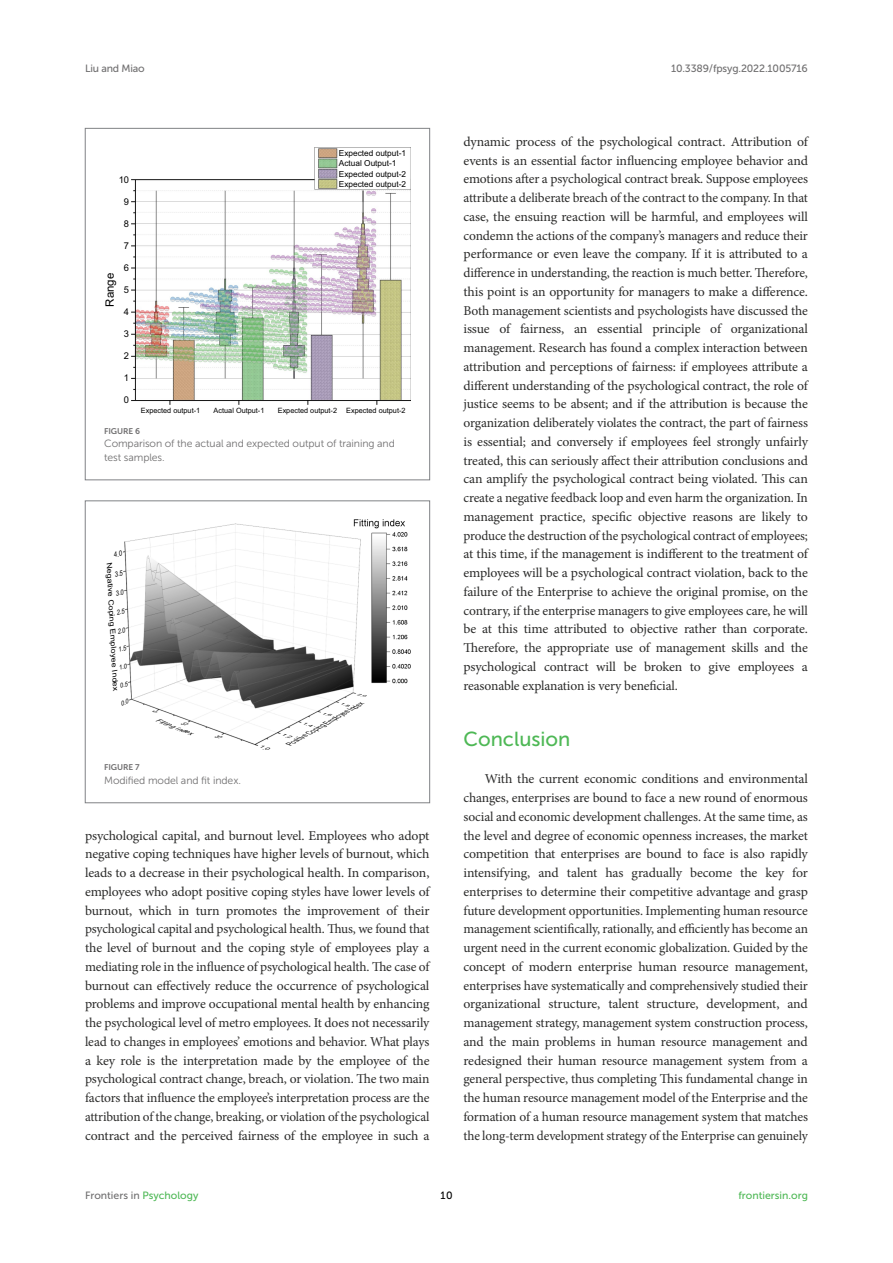
<style>
.page{position:relative;width:893px;height:1263px;background:#fff}
.page>*{position:absolute;margin:0;border:0;box-sizing:border-box;transform-origin:0 0}
.HEAD_1{font:20.25px "Museo Sans 500";color:#4eb855}
.TEXT{font:13.5px/18.8px "Minion Pro";letter-spacing:-.01em;color:#2b2b2a;text-align:justify}
.TEXT_FLUSH{font:13.5px/18.8px "Minion Pro";letter-spacing:-.015em;color:#2b2b2a;text-align:justify}
.t1{font:11.55px "Arial";color:#000}
.FIG_LEG{font:10.5px/13.5px "Museo Sans 300";letter-spacing:-.01em;color:#706f70}
.t2{font:10.5px "Museo Sans 500";letter-spacing:-.015em;color:#706f70}
.t3{font:10.5px "Museo Sans 500";color:#4eb855}
.t4{font:10.5px "Museo Sans 500";color:#000}
.t5{font:9.3px "Arial";color:#000}
.t6{font:8.25px/10.2px "Arial";color:#000}
.FIG_HD{font:8.25px "Museo Sans 700";letter-spacing:-.01em;color:#706f70}
.t7{font:7.35px "Arial";color:#000}
.t8{font:7.35px "Arial";color:#000;scale:1.19 1}
.t9{font:italic 6.3px "Arial";color:#000;scale:.93 1}
.t10{font:italic 5.1px "Arial";color:#000;scale:1.39 1}
.s1{color:#4eb855}
</style>
<div class="page">
<img style="left:132px;top:147px;width:279px;height:257px">
<div style="left:85px;top:128px;width:345px;height:352px;border:1px solid #808285"></div>
<img style="left:123px;top:520px;width:287px;height:226px">
<div style="left:85px;top:501px;width:345px;height:302px;border:1px solid #808285"></div>
<svg style="left:152px;top:711px;width:6px;height:2px"></svg>
<svg style="left:180px;top:722px;width:9px;height:4px"></svg>
<svg style="left:214px;top:735px;width:9px;height:4px"></svg>
<svg style="left:282px;top:734px;width:11px;height:4px"></svg>
<svg style="left:303px;top:723px;width:11px;height:4px"></svg>
<svg style="left:322px;top:712px;width:11px;height:4px"></svg>
<svg style="left:340px;top:703px;width:11px;height:3px"></svg>
<svg style="left:357px;top:693px;width:10px;height:4px"></svg>
<svg style="left:123px;top:698px;width:6px;height:8px"></svg>
<svg style="left:123px;top:681px;width:5px;height:7px"></svg>
<svg style="left:123px;top:663px;width:4px;height:7px"></svg>
<svg style="left:123px;top:645px;width:3px;height:7px"></svg>
<svg style="left:123px;top:627px;width:2px;height:7px"></svg>
<svg style="left:123px;top:608px;width:2px;height:7px"></svg>
<p class="t2" style="left:85px;top:63px;width:61px">Liu and Miao</p>
<p class="t2" style="left:671px;top:63px;width:138px">10.3389/fpsyg.2022.1005716</p>
<p class="t5" style="left:119px;top:173px;width:12px">10</p>
<p class="t5" style="left:124px;top:195px;width:7px">9</p>
<p class="t5" style="left:124px;top:217px;width:7px">8</p>
<p class="t5" style="left:124px;top:239px;width:7px">7</p>
<p class="t5" style="left:124px;top:261px;width:7px">6</p>
<p class="t1" style="left:102px;top:307px;width:35px;rotate:-90deg">R egna</p>
<p class="t5" style="left:124px;top:283px;width:7px">5</p>
<p class="t5" style="left:124px;top:305px;width:7px">4</p>
<p class="t5" style="left:124px;top:327px;width:7px">3</p>
<p class="t5" style="left:124px;top:349px;width:7px">2</p>
<p class="t5" style="left:124px;top:371px;width:7px">1</p>
<p class="t5" style="left:124px;top:393px;width:7px">0</p>
<p class="t6" style="left:339px;top:148px;width:69px">Expected output-1<br>Actual Output-1<br>Expected output-2<br>Expected output-2</p>
<p class="t7" style="left:141px;top:405px;width:61px">Expected output-1</p>
<p class="t7" style="left:214px;top:405px;width:52px">Actual Output-1</p>
<p class="t7" style="left:278px;top:405px;width:61px">Expected output-2</p>
<p class="t7" style="left:346px;top:405px;width:61px">Expected output-2</p>
<p class="FIG_HD" style="left:104px;top:426px;width:37px">FIGURE 6</p>
<p class="FIG_LEG" style="left:104px;top:437px;width:292px">Comparison of the actual and expected output of training and test samples.</p>
<p class="t8" style="left:114px;top:563px;width:110px;rotate:87deg">Negative Coping Employee Index</p>
<p class="t10" style="left:157px;top:716px;width:29px;rotate:21deg">Fitting index</p>
<p class="FIG_HD" style="left:104px;top:763px;width:37px">FIGURE 7</p>
<p class="FIG_LEG" style="left:104px;top:773px;width:138px">Modified model and fit index.</p>
<p class="t9" style="left:287px;top:740px;width:93px;rotate:-29deg">Positive Coping Employee Index</p>
<p class="TEXT" style="left:85px;top:826px;width:346px">psychological capital, and burnout level. Employees who adopt negative coping techniques have higher levels of burnout, which leads to a decrease in their psychological health. In comparison, employees who adopt positive coping styles have lower levels of burnout, which in turn promotes the improvement of their psychological capital and psychological health. Thus, we found that the level of burnout and the coping style of employees play a mediating role in the influence of psychological health. The case of burnout can effectively reduce the occurrence of psychological problems and improve occupational mental health by enhancing the psychological level of metro employees. It does not necessarily lead to changes in employees’ emotions and behavior. What plays a key role is the interpretation made by the employee of the psychological contract change, breach, or violation. The two main factors that influence the employee’s interpretation process are the attribution of the change, breaking, or violation of the psychological contract and the perceived fairness of the employee in such a</p>
<p class="TEXT" style="left:463px;top:132px;width:346px">dynamic process of the psychological contract. Attribution of events is an essential factor influencing employee behavior and emotions after a psychological contract break. Suppose employees attribute a deliberate breach of the contract to the company. In that case, the ensuing reaction will be harmful, and employees will condemn the actions of the company’s managers and reduce their performance or even leave the company. If it is attributed to a difference in understanding, the reaction is much better. Therefore, this point is an opportunity for managers to make a difference.<br>Both management scientists and psychologists have discussed the issue of fairness, an essential principle of organizational management. Research has found a complex interaction between attribution and perceptions of fairness: if employees attribute a different understanding of the psychological contract, the role of justice seems to be absent; and if the attribution is because the organization deliberately violates the contract, the part of fairness is essential; and conversely if employees feel strongly unfairly treated, this can seriously affect their attribution conclusions and can amplify the psychological contract being violated. This can create a negative feedback loop and even harm the organization. In management practice, specific objective reasons are likely to produce the destruction of the psychological contract of employees; at this time, if the management is indifferent to the treatment of employees will be a psychological contract violation, back to the failure of the Enterprise to achieve the original promise, on the contrary, if the enterprise managers to give employees care, he will be at this time attributed to objective rather than corporate.<br>Therefore, the appropriate use of management skills and the psychological contract will be broken to give employees a reasonable explanation is very beneficial.</p>
<p class="HEAD_1" style="left:463px;top:728px;width:108px">Conclusion</p>
<p class="TEXT_FLUSH" style="left:463px;top:770px;width:346px;text-indent:21px">With the current economic conditions and environmental changes, enterprises are bound to face a new round of enormous social and economic development challenges. At the same time, as the level and degree of economic openness increases, the market competition that enterprises are bound to face is also rapidly intensifying, and talent has gradually become the key for enterprises to determine their competitive advantage and grasp future development opportunities. Implementing human resource management scientifically, rationally, and efficiently has become an urgent need in the current economic globalization. Guided by the concept of modern enterprise human resource management, enterprises have systematically and comprehensively studied their organizational structure, talent structure, development, and management strategy, management system construction process, and the main problems in human resource management and redesigned their human resource management system from a general perspective, thus completing This fundamental change in the human resource management model of the Enterprise and the formation of a human resource management system that matches the long-term development strategy of the Enterprise can genuinely</p>
<p class="t2" style="left:85px;top:1190px;width:115px">Frontiers in <span class="s1">Psychology</span></p>
<p class="t4" style="left:440px;top:1190px;width:14px">10</p>
<p class="t3" style="left:738px;top:1190px;width:71px">frontiersin.org</p>
</div>
